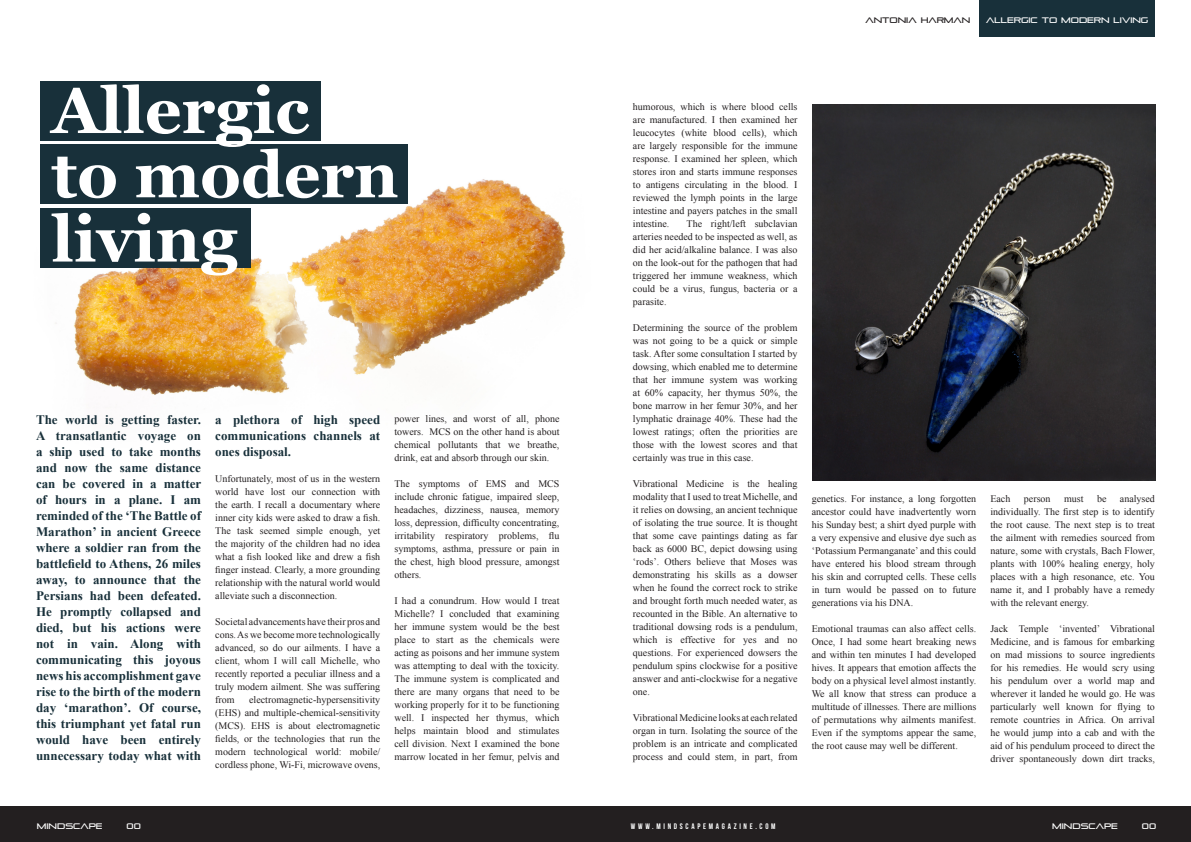
<style>
.page{position:relative;width:1191px;height:842px;background:#fff}
.page>*{position:absolute;margin:0;border:0;box-sizing:border-box;transform-origin:0 0}
.t1{font:700 64.4px "Georgia";color:#fff}
.t2{font:700 13px/16px "Times New Roman";color:#18303a;text-align:justify}
.t3{font:10px/13px "Times New Roman";color:#231f20;text-align:justify}
.t4{font:8px "Pirulen";color:#fff}
.t5{font:8px "Bebas Neue";letter-spacing:.34em;color:#fff}
.t6{font:8px "Pirulen";color:#231f20}
</style>
<div class="page">
<img style="left:40px;top:132px;width:526px;height:263px">
<div style="left:979px;top:0;width:176px;height:36px;background:#18303a"></div>
<div style="left:0;top:806px;width:1191px;height:36px;background:#231f20"></div>
<img style="left:812px;top:105px;width:343px;height:375px">
<div style="left:41px;top:81px;width:280px;height:59px;background:#18303a"></div>
<div style="left:41px;top:144px;width:367px;height:60px;background:#18303a"></div>
<div style="left:41px;top:208px;width:210px;height:60px;background:#18303a"></div>
<p class="t6" style="left:865px;top:15px;width:106px">ANTONIA HARMAN</p>
<p class="t4" style="left:986px;top:15px;width:164px">ALLERGIC TO MODERN LIVING</p>
<p class="t1" style="left:52px;top:74px;width:259px">Allergic</p>
<p class="t1" style="left:52px;top:139px;width:348px">to modern</p>
<p class="t1" style="left:52px;top:203px;width:187px">living</p>
<p class="t2" style="left:36px;top:411px;width:167px">The world is getting faster.<br>A transatlantic voyage on a ship used to take months and now the same distance can be covered in a matter of hours in a plane. I am reminded of the ‘The Battle of Marathon’ in ancient Greece where a soldier ran from the battlefield to Athens, 26 miles away, to announce that the Persians had been defeated.<br>He promptly collapsed and died, but his actions were not in vain. Along with communicating this joyous news his accomplishment gave rise to the birth of the modern day ‘marathon’. Of course, this triumphant yet fatal run would have been entirely unnecessary today what with</p>
<p class="t2" style="left:215px;top:411px;width:166px">a plethora of high speed communications channels at ones disposal.</p>
<p class="t3" style="left:215px;top:472px;width:166px">Unfortunately, most of us in the western world have lost our connection with the earth. I recall a documentary where inner city kids were asked to draw a fish.<br>The task seemed simple enough, yet the majority of the children had no idea what a fish looked like and drew a fish finger instead. Clearly, a more grounding relationship with the natural world would alleviate such a disconnection.</p>
<p class="t3" style="left:215px;top:615px;width:166px">Societal advancements have their pros and cons. As we become more technologically advanced, so do our ailments. I have a client, whom I will call Michelle, who recently reported a peculiar illness and a truly modern ailment. She was suffering from</p>
<p class="t3" style="left:215px;top:693px;width:166px;text-indent:34px">electromagnetic-hypersensitivity (EHS) and multiple-chemical-sensitivity (MCS). EHS is about electromagnetic fields, or the technologies that run the modern technological world: mobile/ cordless phone, Wi-Fi, microwave ovens,</p>
<p class="t3" style="left:394px;top:412px;width:166px">power lines, and worst of all, phone towers. MCS on the other hand is about chemical pollutants that we breathe, drink, eat and absorb through our skin.</p>
<p class="t3" style="left:394px;top:477px;width:166px">The symptoms of EMS and MCS include chronic fatigue, impaired sleep, headaches, dizziness, nausea, memory loss, depression, difficulty concentrating, irritability respiratory problems, flu symptoms, asthma, pressure or pain in the chest, high blood pressure, amongst others.</p>
<p class="t3" style="left:394px;top:594px;width:166px">I had a conundrum. How would I treat Michelle? I concluded that examining her immune system would be the best place to start as the chemicals were acting as poisons and her immune system was attempting to deal with the toxicity.<br>The immune system is complicated and there are many organs that need to be working properly for it to be functioning well. I inspected her thymus, which helps maintain blood and stimulates cell division. Next I examined the bone marrow located in her femur, pelvis and</p>
<p class="t3" style="left:633px;top:100px;width:166px">humorous, which is where blood cells are manufactured. I then examined her leucocytes (white blood cells), which are largely responsible for the immune response. I examined her spleen, which stores iron and starts immune responses to antigens circulating in the blood. I reviewed the lymph points in the large intestine and payers patches in the small intestine.</p>
<p class="t3" style="left:633px;top:217px;width:166px;text-indent:54px">The right/left subclavian arteries needed to be inspected as well, as did her acid/alkaline balance. I was also on the look-out for the pathogen that had triggered her immune weakness, which could be a virus, fungus, bacteria or a parasite.</p>
<p class="t3" style="left:633px;top:321px;width:166px">Determining the source of the problem was not going to be a quick or simple task. After some consultation I started by dowsing, which enabled me to determine that her immune system was working at 60% capacity, her thymus 50%, the bone marrow in her femur 30%, and her lymphatic drainage 40%. These had the lowest ratings; often the priorities are those with the lowest scores and that certainly was true in this case.</p>
<p class="t3" style="left:633px;top:477px;width:166px">Vibrational Medicine is the healing modality that I used to treat Michelle, and it relies on dowsing, an ancient technique of isolating the true source. It is thought that some cave paintings dating as far back as 6000 BC, depict dowsing using ‘rods’. Others believe that Moses was demonstrating his skills as a dowser when he found the correct rock to strike and brought forth much needed water, as recounted in the Bible. An alternative to traditional dowsing rods is a pendulum, which is effective for yes and no questions. For experienced dowsers the pendulum spins clockwise for a positive answer and anti-clockwise for a negative one.</p>
<p class="t3" style="left:633px;top:711px;width:166px">Vibrational Medicine looks at each related organ in turn. Isolating the source of the problem is an intricate and complicated process and could stem, in part, from</p>
<p class="t3" style="left:811px;top:492px;width:166px">genetics. For instance, a long forgotten ancestor could have inadvertently worn his Sunday best; a shirt dyed purple with a very expensive and elusive dye such as ‘Potassium Permanganate’ and this could have entered his blood stream through his skin and corrupted cells. These cells in turn would be passed on to future generations via his DNA.</p>
<p class="t3" style="left:811px;top:622px;width:166px">Emotional traumas can also affect cells.<br>Once, I had some heart breaking news and within ten minutes I had developed hives. It appears that emotion affects the body on a physical level almost instantly.<br>We all know that stress can produce a multitude of illnesses. There are millions of permutations why ailments manifest.<br>Even if the symptoms appear the same, the root cause may well be different.</p>
<p class="t3" style="left:990px;top:492px;width:166px;text-indent:130px">analysed individually. The first step is to identify the root cause. The next step is to treat the ailment with remedies sourced from nature, some with crystals, Bach Flower, plants with 100% healing energy, holy places with a high resonance, etc. You name it, and I probably have a remedy with the relevant energy.</p>
<p class="t3" style="left:990px;top:622px;width:166px">Jack Temple ‘invented’ Vibrational Medicine, and is famous for embarking on mad missions to source ingredients for his remedies. He would scry using his pendulum over a world map and wherever it landed he would go. He was particularly well known for flying to remote countries in Africa. On arrival he would jump into a cab and with the aid of his pendulum proceed to direct the driver spontaneously down dirt tracks,</p>
<p class="t3" style="left:990px;top:492px;width:21px">Each</p>
<p class="t3" style="left:1024px;top:492px;width:28px">person</p>
<p class="t3" style="left:1064px;top:492px;width:21px">must</p>
<p class="t3" style="left:1097px;top:492px;width:11px">be</p>
<p class="t4" style="left:37px;top:821px;width:67px">MINDSCAPE</p>
<p class="t4" style="left:127px;top:821px;width:16px">00</p>
<p class="t5" style="left:631px;top:822px;width:146px">WWW.MINDSCAPEMAGAZINE.COM</p>
<p class="t4" style="left:1052px;top:821px;width:67px">MINDSCAPE</p>
<p class="t4" style="left:1141px;top:821px;width:16px">00</p>
</div>
